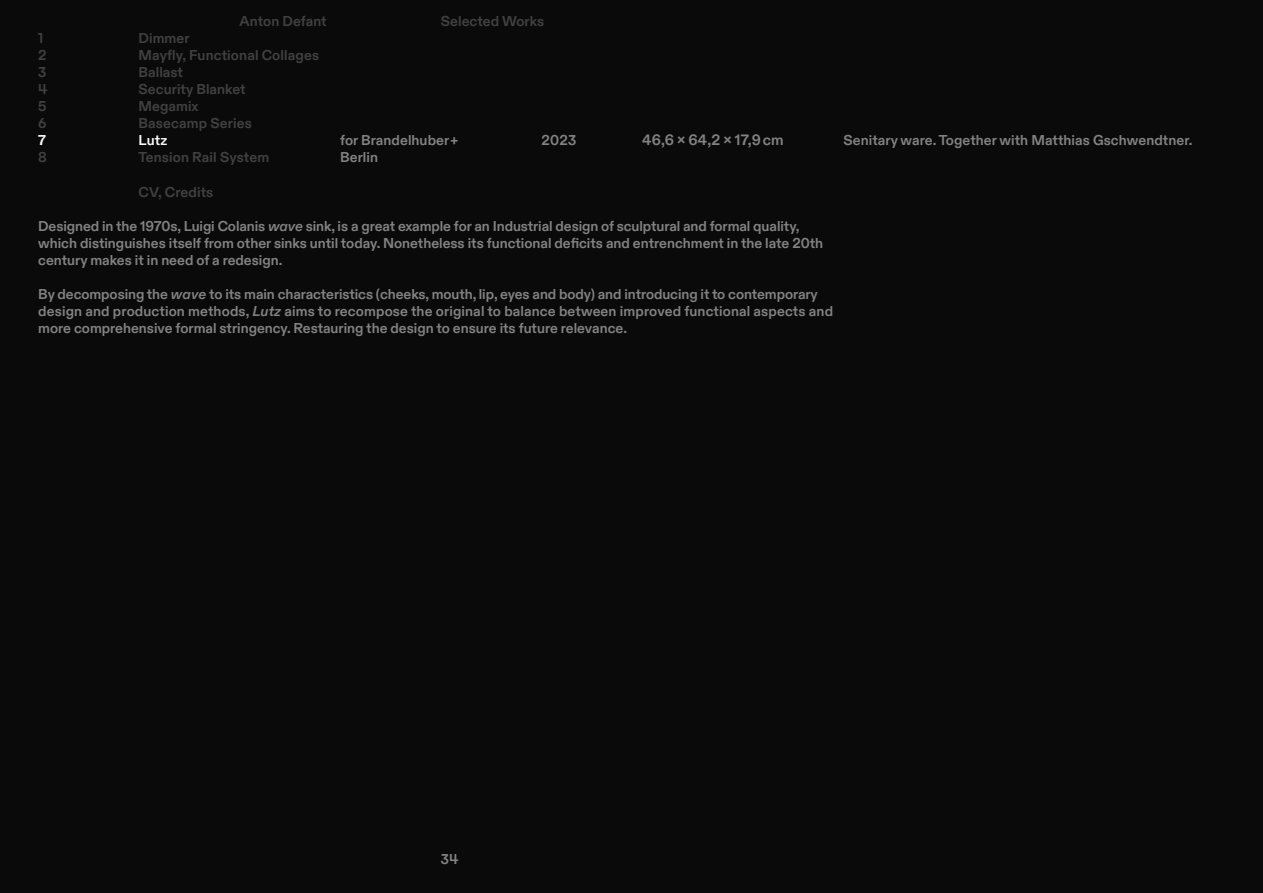
<style>
.page{position:relative;width:1263px;height:893px;background:#0a0a0a}
.page>*{position:absolute;margin:0;border:0;box-sizing:border-box;transform-origin:0 0}
.t1{font:700 15px "ABC Diatype";color:#828282}
.t2{font:700 14.25px/17.1px "ABC Diatype";color:#828282}
.t3{font:700 14.25px/17.1px "ABC Diatype";letter-spacing:.005em;color:#414141}
.t4{font:700 14.25px "ABC Diatype";color:#fafaf9}
.s1{font-style:italic}
</style>
<div class="page">
<p class="t3" style="left:38px;top:30px;width:11px">1<br>2<br>3<br>4<br>5<br>6</p>
<p class="t4" style="left:38px;top:132px;width:9px">7</p>
<p class="t3" style="left:38px;top:150px;width:10px">8</p>
<p class="t3" style="left:240px;top:13px;width:89px">Anton Defant</p>
<p class="t3" style="left:139px;top:30px;width:182px">Dimmer<br>Mayfly, Functional Collages<br>Ballast<br>Security Blanket<br>Megamix<br>Basecamp Series</p>
<p class="t4" style="left:139px;top:132px;width:30px">Lutz</p>
<p class="t3" style="left:139px;top:150px;width:132px">Tension Rail System</p>
<p class="t3" style="left:139px;top:184px;width:76px">CV, Credits</p>
<p class="t3" style="left:441px;top:13px;width:105px">Selected Works</p>
<p class="t2" style="left:340px;top:132px;width:120px">for Brandelhuber+<br>Berlin</p>
<p class="t2" style="left:541px;top:132px;width:36px">2023</p>
<p class="t1" style="left:642px;top:131px;width:143px">46,6 × 64,2 × 17,9cm</p>
<p class="t2" style="left:843px;top:132px;width:351px">Senitary ware. Together with Matthias Gschwendtner.</p>
<p class="t2" style="left:38px;top:218px;width:786px">Designed in the 1970s, Luigi Colanis <span class="s1">wave</span> sink, is a great example for an Industrial design of sculptural and formal quality, which distinguishes itself from other sinks until today. Nonetheless its functional deficits and entrenchment in the late 20th century makes it in need of a redesign.</p>
<p class="t2" style="left:38px;top:286px;width:796px">By decomposing the <span class="s1">wave</span> to its main characteristics (cheeks, mouth, lip, eyes and body) and introducing it to contemporary design and production methods, <span class="s1">Lutz</span> aims to recompose the original to balance between improved functional aspects and more comprehensive formal stringency. Restauring the design to ensure its future relevance.</p>
<p class="t2" style="left:441px;top:851px;width:19px">34</p>
</div>
